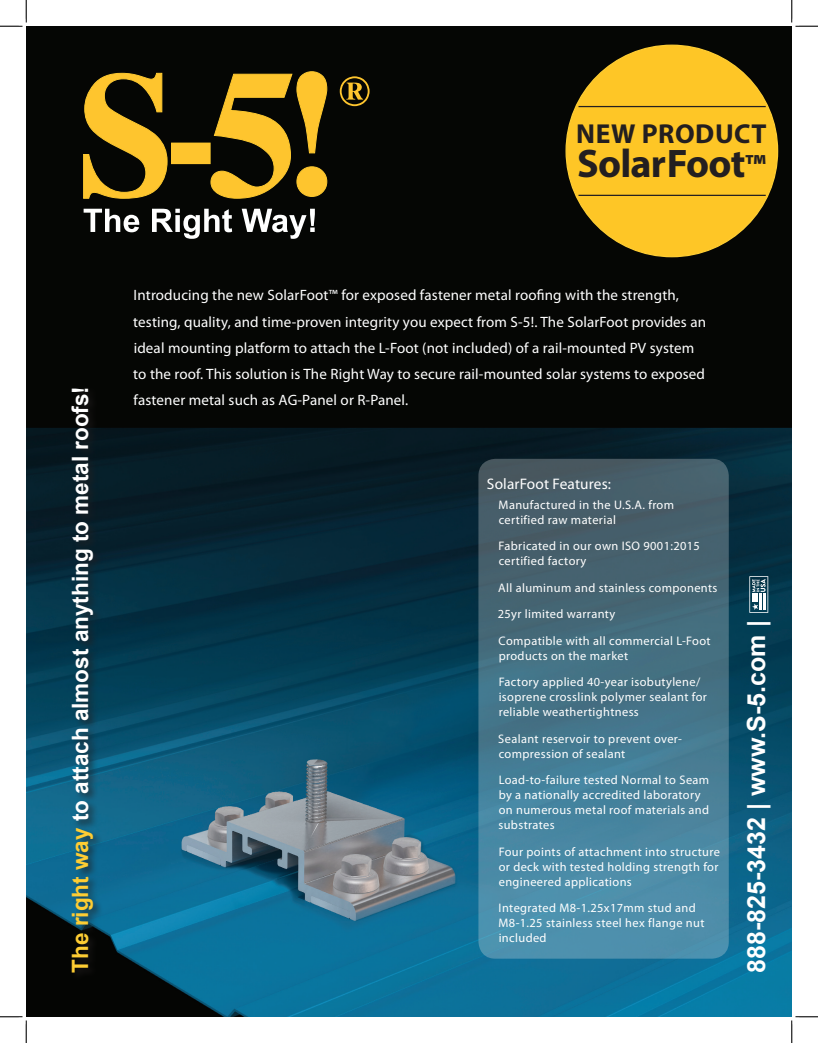
<style>
.page{position:relative;width:818px;height:1043px;background:#fff}
.page>*{position:absolute;margin:0;border:0;box-sizing:border-box;transform-origin:0 0}
.t1{font:700 40px "Myriad Pro";letter-spacing:-.02em;color:#231f20}
.t2{font:700 27.5px "Myriad Pro";letter-spacing:.02em;color:#231f20}
.t3{font:700 25px "Arial";color:#fff}
.t4{font:700 22.5px "Arial";color:#fff}
.t5{font:15.25px "Myriad Pro";letter-spacing:.01em;color:#fff}
.t6{font:15px/26.2px "Myriad Pro";letter-spacing:.01em;color:#fff}
.t7{font:12.38px/15px "Myriad Pro";letter-spacing:.03em;color:#fff}
.s1{font-size:32.5px}
.s2{color:#fecd33}
</style>
<div class="page">
<img style="left:26px;top:428px;width:765px;height:588px">
<div style="left:26px;top:26px;width:765px;height:402px;background:#050604"></div>
<div style="left:70px;top:386px;width:33px;height:595px;background:#231f20;opacity:.75"></div>
<div style="left:478px;top:459px;width:250px;height:499px;background:linear-gradient(to bottom,#43565f,#4b95b5);border-radius:17px"></div>
<svg style="left:749px;top:576px;width:19px;height:37px"></svg>
<div style="left:566px;top:45px;width:211px;height:212px;background:#fec626;border-radius:50%"></div>
<svg style="left:84px;top:209px;width:55px;height:23px"></svg>
<svg style="left:152px;top:209px;width:80px;height:30px"></svg>
<svg style="left:242px;top:209px;width:73px;height:30px"></svg>
<svg style="left:83px;top:73px;width:84px;height:125px;background:#816519"></svg>
<div style="left:171px;top:143px;width:39px;height:21px;background:#fec52e"></div>
<svg style="left:211px;top:71px;width:116px;height:127px;background:#816619"></svg>
<svg style="left:340px;top:76px;width:29px;height:30px"></svg>
<hr style="left:578px;top:195px;width:187px;height:1px;background:#231f20">
<hr style="left:578px;top:106px;width:187px;height:1px;background:#231f20">
<svg style="left:0;top:0;width:27px;height:27px"></svg>
<svg style="left:0;top:1015px;width:27px;height:27px"></svg>
<svg style="left:790px;top:0;width:28px;height:27px"></svg>
<svg style="left:790px;top:1015px;width:28px;height:27px"></svg>
<h2 class="t2" style="left:576px;top:116px;width:192px">NEW PRODUCT</h2>
<h1 class="t1" style="left:577px;top:137px;width:190px">SolarFoot<span class="s1">™</span></h1>
<h3 class="t4" style="left:65px;top:972px;width:588px;rotate:-90deg"><span class="s2">The right way</span> to attach almost anything to metal roofs!</h3>
<p class="t6" style="left:133px;top:282px;width:574px">Introducing the new SolarFoot™ for exposed fastener metal roofing with the strength, testing, quality, and time-proven integrity you expect from S-5!. The SolarFoot provides an ideal mounting platform to attach the L-Foot (not included) of a rail-mounted PV system to the roof. This solution is The Right Way to secure rail-mounted solar systems to exposed fastener metal such as AG-Panel or R-Panel.</p>
<p class="t5" style="left:487px;top:475px;width:126px">SolarFoot Features:</p>
<p class="t7" style="left:498px;top:497px;width:177px">Manufactured in the U.S.A. from certified raw material</p>
<p class="t7" style="left:498px;top:538px;width:203px">Fabricated in our own ISO 9001:2015 certified factory</p>
<p class="t7" style="left:497px;top:574px;width:221px;line-height:26.5px">All aluminum and stainless components<br>25yr limited warranty<br>Compatible with all commercial L-Foot</p>
<p class="t7" style="left:498px;top:642px;width:203px;line-height:26.5px">products on the market<br>Factory applied 40-year isobutylene/</p>
<p class="t7" style="left:498px;top:689px;width:210px">isoprene crosslink polymer sealant for reliable weathertightness</p>
<p class="t7" style="left:498px;top:730px;width:185px">Sealant reservoir to prevent over&shy;compression of sealant</p>
<p class="t7" style="left:498px;top:772px;width:212px">Load-to-failure tested Normal to Seam by a nationally accredited laboratory on numerous metal roof materials and substrates</p>
<p class="t7" style="left:498px;top:843px;width:223px">Four points of attachment into structure or deck with tested holding strength for engineered applications</p>
<p class="t7" style="left:498px;top:900px;width:207px">Integrated M8-1.25x17mm stud and<br>M8-1.25 stainless steel hex flange nut included</p>
<h3 class="t3" style="left:739px;top:972px;width:354px;rotate:-90deg">888-825-3432 | www.S-5.com |</h3>
</div>
